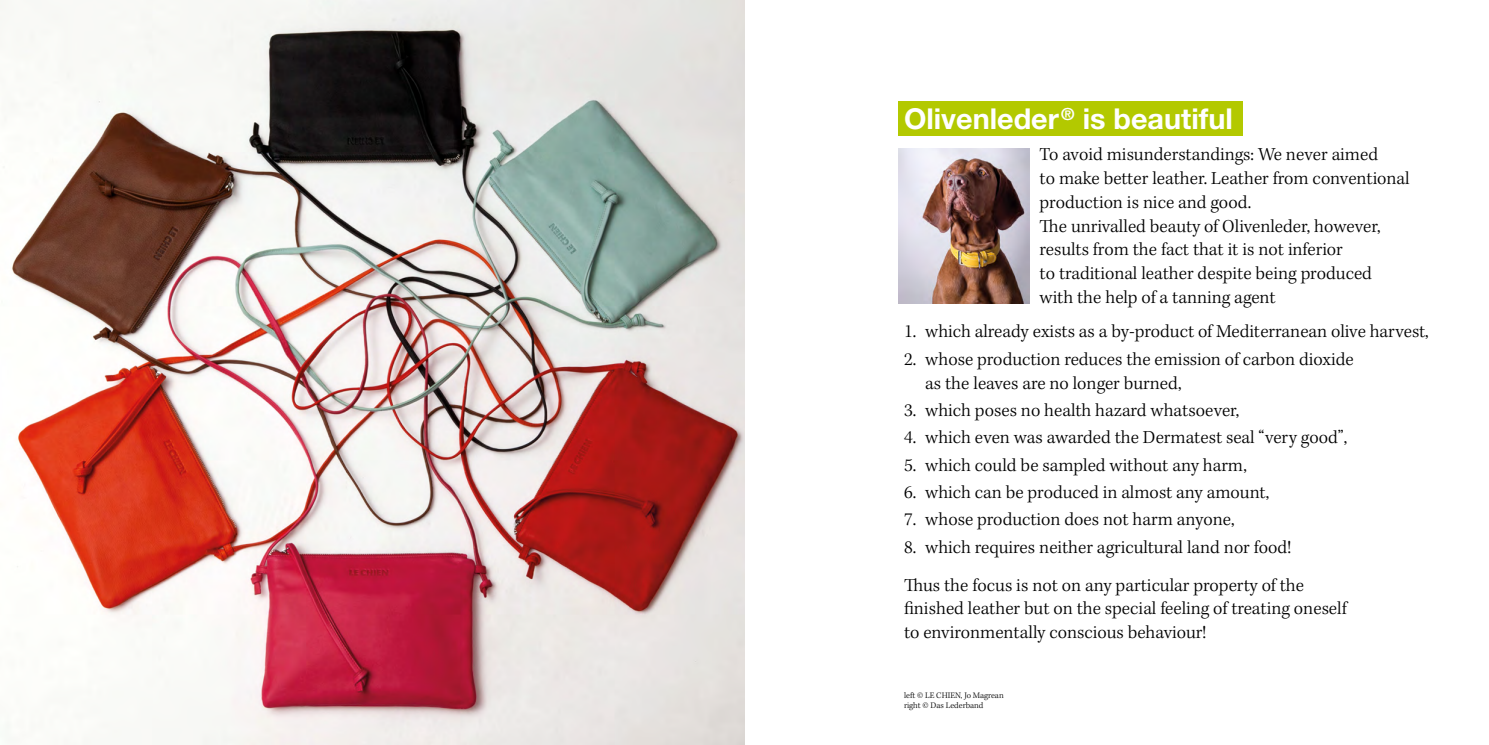
<style>
.page{position:relative;width:1489px;height:745px;background:#fff}
.page>*{position:absolute;margin:0;border:0;box-sizing:border-box;transform-origin:0 0}
.t1{font:700 28.75px "Helvetica Neue";color:#fff}
.t2{font:300 18.75px/23.8px "Kepler Std";color:#000}
.t3{font:300 8.75px/10.5px "Kepler Std";color:#000}
</style>
<div class="page">
<div style="left:898px;top:101px;width:344px;height:35px;background:#b3c900"></div>
<img style="left:0;top:0;width:744px;height:744px">
<img style="left:898px;top:148px;width:130px;height:155px">
<h1 class="t1" style="left:904px;top:101px;width:330px">Olivenleder <sup>®</sup> is beautiful</h1>
<p class="t2" style="left:1039px;top:143px;width:371px">To avoid misunderstandings: We never aimed<br>to make better leather. Leather from conventional production is nice and good.<br>The unrivalled beauty of Olivenleder, however, results from the fact that it is not inferior<br>to traditional leather despite being produced with the help of a tanning agent</p>
<p class="t2" style="left:904px;top:320px;width:526px">1. which already exists as a by-product of Mediterranean olive harvest,</p>
<p class="t2" style="left:925px;top:347px;width:430px;text-indent:-21px">2. whose production reduces the emission of carbon dioxide as the leaves are no longer burned,</p>
<p class="t2" style="left:904px;top:399px;width:337px">3. which poses no health hazard whatsoever,</p>
<p class="t2" style="left:904px;top:426px;width:445px">4. which even was awarded the Dermatest seal “very good”,</p>
<p class="t2" style="left:904px;top:453px;width:344px">5. which could be sampled without any harm,</p>
<p class="t2" style="left:904px;top:480px;width:367px">6. which can be produced in almost any amount,</p>
<p class="t2" style="left:904px;top:508px;width:332px">7. whose production does not harm anyone,</p>
<p class="t2" style="left:904px;top:528px;width:401px;line-height:37.9px">8. which requires neither agricultural land nor food!<br>Thus the focus is not on any particular property of the</p>
<p class="t2" style="left:904px;top:597px;width:444px">finished leather but on the special feeling of treating oneself to environmentally conscious behaviour!</p>
<p class="t3" style="left:904px;top:689px;width:101px">left © LE CHIEN, Jo Magrean right © Das Lederband</p>
</div>
